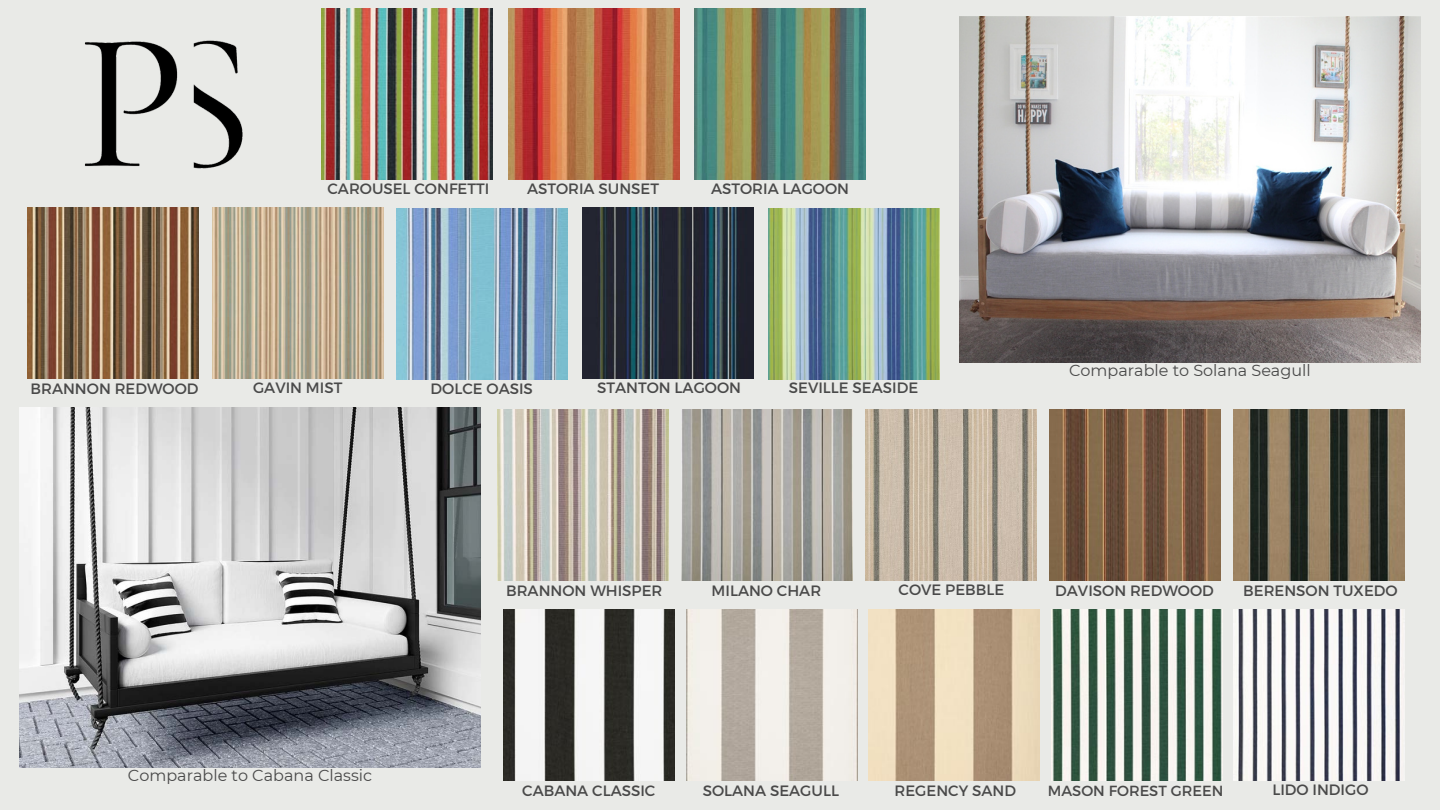
<style>
.page{position:relative;width:1440px;height:810px;background:#e9eae7}
.page>*{position:absolute;margin:0;border:0;box-sizing:border-box;transform-origin:0 0}
.t1{font:16px "Montserrat";color:#494949}
.t2{font:15px "Montserrat";color:#494949}
.t3{font:14.7px "Montserrat";color:#494949}
</style>
<div class="page">
<img style="left:84px;top:40px;width:159px;height:129px">
<img style="left:694px;top:8px;width:171px;height:171px">
<img style="left:508px;top:8px;width:171px;height:171px">
<img style="left:1234px;top:409px;width:171px;height:171px">
<img style="left:28px;top:207px;width:171px;height:171px">
<img style="left:498px;top:409px;width:171px;height:171px">
<img style="left:503px;top:609px;width:171px;height:171px">
<img style="left:322px;top:8px;width:171px;height:171px">
<img style="left:866px;top:409px;width:171px;height:171px">
<img style="left:1050px;top:409px;width:171px;height:171px">
<img style="left:396px;top:208px;width:171px;height:171px">
<img style="left:212px;top:207px;width:171px;height:171px">
<img style="left:1234px;top:609px;width:171px;height:171px">
<img style="left:1051px;top:609px;width:171px;height:171px">
<img style="left:682px;top:409px;width:171px;height:171px">
<img style="left:869px;top:609px;width:171px;height:171px">
<img style="left:769px;top:208px;width:171px;height:171px">
<img style="left:686px;top:609px;width:171px;height:171px">
<img style="left:582px;top:207px;width:171px;height:171px">
<img style="left:20px;top:407px;width:460px;height:360px">
<img style="left:960px;top:17px;width:460px;height:345px">
<p class="t2" style="left:328px;top:179px;width:163px">CAROUSEL CONFETTI</p>
<p class="t2" style="left:527px;top:179px;width:134px">ASTORIA SUNSET</p>
<p class="t2" style="left:711px;top:179px;width:140px">ASTORIA LAGOON</p>
<p class="t2" style="left:31px;top:379px;width:169px">BRANNON REDWOOD</p>
<p class="t2" style="left:253px;top:378px;width:91px">GAVIN MIST</p>
<p class="t2" style="left:431px;top:379px;width:104px">DOLCE OASIS</p>
<p class="t2" style="left:597px;top:378px;width:146px">STANTON LAGOON</p>
<p class="t2" style="left:789px;top:378px;width:131px">SEVILLE SEASIDE</p>
<p class="t1" style="left:1069px;top:361px;width:243px">Comparable to Solana Seagull</p>
<p class="t1" style="left:128px;top:766px;width:246px">Comparable to Cabana Classic</p>
<p class="t2" style="left:506px;top:581px;width:158px">BRANNON WHISPER</p>
<p class="t2" style="left:712px;top:581px;width:111px">MILANO CHAR</p>
<p class="t2" style="left:899px;top:580px;width:107px">COVE PEBBLE</p>
<p class="t2" style="left:1055px;top:581px;width:160px">DAVISON REDWOOD</p>
<p class="t2" style="left:1243px;top:581px;width:156px">BERENSON TUXEDO</p>
<p class="t2" style="left:522px;top:781px;width:135px">CABANA CLASSIC</p>
<p class="t2" style="left:703px;top:781px;width:138px">SOLANA SEAGULL</p>
<p class="t2" style="left:895px;top:781px;width:123px">REGENCY SAND</p>
<p class="t3" style="left:1048px;top:781px;width:177px">MASON FOREST GREEN</p>
<p class="t2" style="left:1272px;top:780px;width:98px">LIDO INDIGO</p>
</div>
